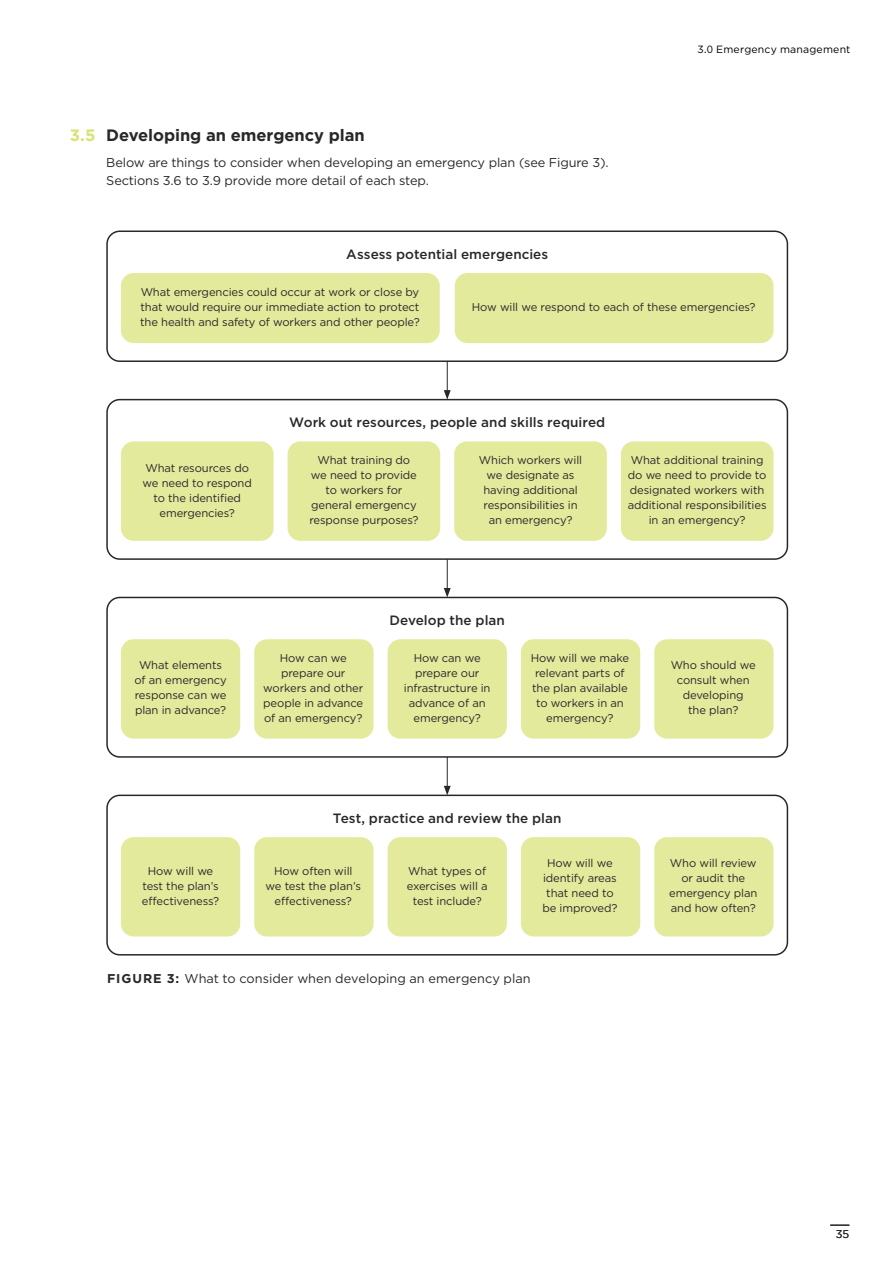
<style>
.page{position:relative;width:893px;height:1263px;background:#fff}
.page>*{position:absolute;margin:0;border:0;box-sizing:border-box;transform-origin:0 0}
.t1{font:700 16.5px "Gotham";letter-spacing:-.005em;color:#292829}
.t2{font:700 16.5px "Gotham";color:#d8e373}
.t3{font:500 13.5px "Gotham";color:#292829}
.t4{font:12.75px/18px "Gotham";letter-spacing:-.01em;color:#292829}
.t5{font:11.25px/15px "Gotham";letter-spacing:-.01em;color:#292829;text-align:center}
.t6{font:10.5px "Gotham";letter-spacing:.02em;color:#000}
.s1{font-weight:700}
</style>
<div class="page">
<div style="left:106px;top:230px;width:682px;height:132px;border:2px solid #292829;border-radius:13px"></div>
<div style="left:106px;top:399px;width:682px;height:161px;border:2px solid #292829;border-radius:13px"></div>
<div style="left:106px;top:597px;width:682px;height:161px;border:2px solid #292829;border-radius:13px"></div>
<div style="left:106px;top:794px;width:682px;height:161px;border:2px solid #292829;border-radius:13px"></div>
<div style="left:121px;top:273px;width:319px;height:70px;background:#e3ea9c;border-radius:13px"></div>
<div style="left:121px;top:441px;width:153px;height:100px;background:#e3ea9c;border-radius:13px"></div>
<div style="left:121px;top:639px;width:119px;height:100px;background:#e3ea9c;border-radius:13px"></div>
<div style="left:121px;top:837px;width:119px;height:99px;background:#e3ea9c;border-radius:13px"></div>
<div style="left:254px;top:639px;width:120px;height:100px;background:#e3ea9c;border-radius:13px"></div>
<div style="left:254px;top:837px;width:120px;height:99px;background:#e3ea9c;border-radius:13px"></div>
<div style="left:388px;top:639px;width:119px;height:100px;background:#e3ea9c;border-radius:13px"></div>
<div style="left:388px;top:837px;width:119px;height:99px;background:#e3ea9c;border-radius:13px"></div>
<div style="left:521px;top:639px;width:119px;height:100px;background:#e3ea9c;border-radius:13px"></div>
<div style="left:521px;top:837px;width:119px;height:99px;background:#e3ea9c;border-radius:13px"></div>
<div style="left:455px;top:273px;width:318px;height:70px;background:#e3ea9c;border-radius:13px"></div>
<div style="left:621px;top:441px;width:152px;height:100px;background:#e3ea9c;border-radius:13px"></div>
<div style="left:654px;top:639px;width:119px;height:100px;background:#e3ea9c;border-radius:13px"></div>
<div style="left:654px;top:837px;width:119px;height:99px;background:#e3ea9c;border-radius:13px"></div>
<div style="left:454px;top:441px;width:153px;height:100px;background:#e3ea9c;border-radius:13px"></div>
<div style="left:288px;top:441px;width:152px;height:100px;background:#e3ea9c;border-radius:13px"></div>
<hr style="left:447px;top:361px;width:1px;height:31px;background:#292829">
<svg style="left:444px;top:390px;width:7px;height:10px"></svg>
<hr style="left:447px;top:559px;width:1px;height:31px;background:#292829">
<svg style="left:444px;top:588px;width:7px;height:9px"></svg>
<hr style="left:447px;top:757px;width:1px;height:31px;background:#292829">
<svg style="left:444px;top:786px;width:7px;height:9px"></svg>
<svg style="left:830px;top:1224px;width:19px;height:2px"></svg>
<p class="t6" style="left:697px;top:43px;width:154px">3.0 Emergency management</p>
<h1 class="t2" style="left:70px;top:124px;width:27px">3.5</h1>
<h1 class="t1" style="left:106px;top:124px;width:260px">Developing an emergency plan</h1>
<p class="t4" style="left:106px;top:153px;width:504px">Below are things to consider when developing an emergency plan (see Figure 3).<br>Sections 3.6 to 3.9 provide more detail of each step.</p>
<p class="t3" style="left:346px;top:245px;width:203px">Assess potential emergencies</p>
<p class="t5" style="left:140px;top:284px;width:281px;text-align:justify">What emergencies could occur at work or close by that would require our immediate action to protect the health and safety of workers and other people?</p>
<p class="t5" style="left:472px;top:299px;width:285px">How will we respond to each of these emergencies?</p>
<p class="t5" style="left:143px;top:460px;width:111px">What resources do we need to respond to the identified emergencies?</p>
<p class="t3" style="left:289px;top:414px;width:318px">Work out resources, people and skills required</p>
<p class="t5" style="left:309px;top:452px;width:111px">What training do we need to provide to workers for general emergency response purposes?</p>
<p class="t5" style="left:479px;top:452px;width:105px">Which workers will we designate as having additional responsibilities in an emergency?</p>
<p class="t5" style="left:628px;top:452px;width:140px">What additional training do we need to provide to designated workers with additional responsibilities in an emergency?</p>
<p class="t5" style="left:134px;top:658px;width:94px">What elements of an emergency response can we plan in advance?</p>
<p class="t5" style="left:142px;top:863px;width:79px">How will we test the plan’s effectiveness?</p>
<p class="t5" style="left:263px;top:650px;width:101px">How can we prepare our workers and other people in advance of an emergency?</p>
<p class="t3" style="left:390px;top:612px;width:117px">Develop the plan</p>
<p class="t5" style="left:404px;top:650px;width:88px">How can we prepare our infrastructure in advance of an emergency?</p>
<p class="t5" style="left:531px;top:650px;width:100px">How will we make relevant parts of the plan available to workers in an emergency?</p>
<p class="t3" style="left:333px;top:809px;width:230px">Test, practice and review the plan</p>
<p class="t5" style="left:266px;top:863px;width:97px">How often will we test the plan’s effectiveness?</p>
<p class="t5" style="left:407px;top:863px;width:82px">What types of exercises will a test include?</p>
<p class="t5" style="left:542px;top:855px;width:77px">How will we identify areas that need to be improved?</p>
<p class="t5" style="left:671px;top:658px;width:87px">Who should we consult when developing<br>the plan?</p>
<p class="t5" style="left:669px;top:855px;width:90px">Who will review or audit the emergency plan and how often?</p>
<p class="t4" style="left:107px;top:969px;width:425px"><span class="s1">FIGURE 3:</span> What to consider when developing an emergency plan</p>
<p class="t5" style="left:836px;top:1227px;width:15px">35</p>
</div>
